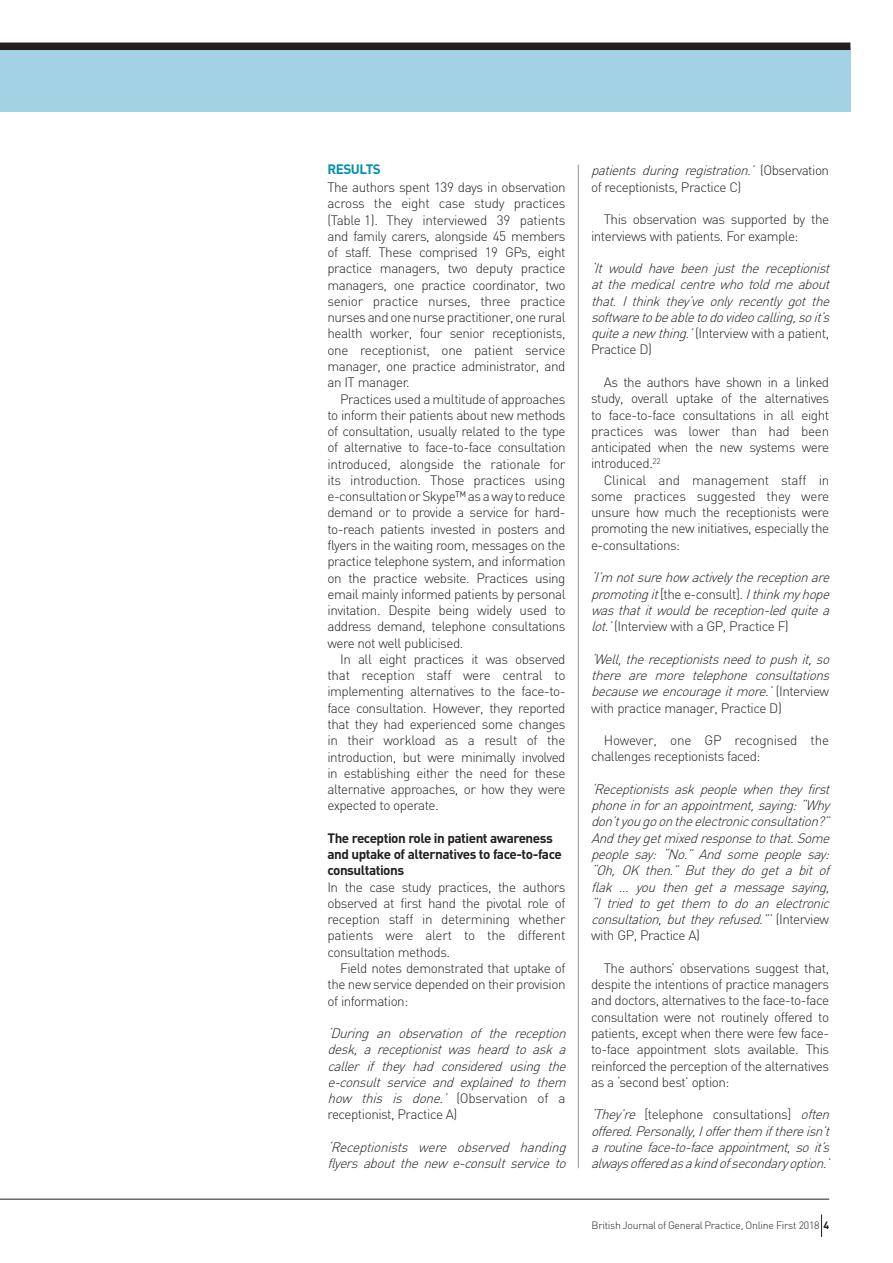
<style>
.page{position:relative;width:893px;height:1263px;background:#fff}
.page>*{position:absolute;margin:0;border:0;box-sizing:border-box;transform-origin:0 0}
.t1{font:300 13.5px/16.2px "DIN";letter-spacing:-.035em;color:#231f20;text-align:justify}
.t2{font:italic 300 13.5px/16.2px "DIN";color:#231f20}
.t3{font:700 13.5px/16.2px "DIN";letter-spacing:-.035em;color:#231f20}
.t4{font:700 13.5px "DIN";letter-spacing:-.035em;color:#008fb3}
.t5{font:300 10.5px "DIN";letter-spacing:-.025em;color:#231f20}
.s1{font-style:normal}
.s2{font-style:italic}
.s3{font-weight:700}
</style>
<div class="page">
<div style="left:0;top:48px;width:850px;height:64px;background:#a2d2e3"></div>
<div style="left:0;top:43px;width:850px;height:7px;background:#231f20"></div>
<hr style="left:578px;top:165px;width:1px;height:1003px;background:#939598">
<svg style="left:821px;top:1214px;width:1px;height:23px"></svg>
<hr style="left:0;top:1199px;width:829px;height:1px;background:#231f20">
<p class="t4" style="left:327px;top:161px;width:55px">RESULTS</p>
<p class="t1" style="left:327px;top:179px;width:240px">The authors spent 139 days in observation across the eight case study practices (Table 1). They interviewed 39 patients and family carers, alongside 45 members of staff. These comprised 19 GPs, eight practice managers, two deputy practice managers, one practice coordinator, two senior practice nurses, three practice nurses and one nurse practitioner, one rural health worker, four senior receptionists, one receptionist, one patient service manager, one practice administrator, and an IT manager.</p>
<p class="t1" style="left:327px;top:390px;width:240px;text-indent:13px">Practices used a multitude of approaches to inform their patients about new methods of consultation, usually related to the type of alternative to face-to-face consultation introduced, alongside the rationale for its introduction. Those practices using e-consultation or Skype™ as a way to reduce demand or to provide a service for hard&shy;to-reach patients invested in posters and flyers in the waiting room, messages on the practice telephone system, and information on the practice website. Practices using email mainly informed patients by personal invitation. Despite being widely used to address demand, telephone consultations were not well publicised.</p>
<p class="t1" style="left:327px;top:651px;width:240px;text-indent:13px">In all eight practices it was observed that reception staff were central to implementing alternatives to the face-to&shy;face consultation. However, they reported that they had experienced some changes in their workload as a result of the introduction, but were minimally involved in establishing either the need for these alternative approaches, or how they were expected to operate.</p>
<p class="t3" style="left:327px;top:829px;width:236px">The reception role in patient awareness and uptake of alternatives to face-to-face consultations</p>
<p class="t1" style="left:327px;top:878px;width:240px">In the case study practices, the authors observed at first hand the pivotal role of reception staff in determining whether patients were alert to the different consultation methods.</p>
<p class="t1" style="left:327px;top:960px;width:240px;text-indent:13px">Field notes demonstrated that uptake of the new service depended on their provision of information:</p>
<p class="t2" style="left:327px;top:1025px;width:244px">‘During an observation of the reception desk, a receptionist was heard to ask a caller if they had considered using the e-consult service and explained to them how this is done.’ <span class="s1">(Observation of a receptionist, Practice A)</span></p>
<p class="t2" style="left:327px;top:1139px;width:244px">‘Receptionists were observed handing flyers about the new e-consult service to</p>
<p class="t1" style="left:591px;top:162px;width:240px"><span class="s2">patients during registration.’</span> ( O b s e rv a t i o n of receptionists, Practice C)</p>
<p class="t1" style="left:591px;top:211px;width:240px;text-indent:13px">This observation was supported by the interviews with patients. For example:</p>
<p class="t2" style="left:591px;top:260px;width:244px">‘It would have been just the receptionist atthemedicalcentrewhotoldmeabout that. I think they’ve only recently got the softwaretobeabletodovideocalling,soit’s quiteanew thing.’<span class="s1">(Interview with a patient, Practice D)</span></p>
<p class="t1" style="left:591px;top:374px;width:240px;text-indent:13px">As the authors have shown in a linked study, overall uptake of the alternatives to face-to-face consultations in all eight practices was lower than had been anticipated when the new systems were introduced.<sup>22</sup></p>
<p class="t1" style="left:591px;top:472px;width:240px;text-indent:13px">Clinical and management staff in some practices suggested they were unsure how much the receptionists were promoting the new initiatives, especially the e-consultations:</p>
<p class="t2" style="left:591px;top:569px;width:244px;text-align:justify">‘I’m notsurehow activelythereceptionare promotingit<span class="s1">[ t h e e - c o n s u l t ]</span> .Ithinkmyhope wasthatitwouldbereception-ledquitea lot.’<span class="s1">(Interview with a GP, Practice F)</span></p>
<p class="t2" style="left:591px;top:651px;width:244px">‘Well,thereceptionistsneedtopushit,so there are more telephone consultations becauseweencourageitmore.’<span class="s1">( I n t e rv i e w with practice manager, Practice D)</span></p>
<p class="t1" style="left:591px;top:732px;width:240px;text-indent:13px">However, one GP recognised the challenges receptionists faced:</p>
<p class="t2" style="left:591px;top:781px;width:244px">‘Receptionists ask people when they first phoneinforanappointment,saying:“Why don’tyougoontheelectronicconsultation?” Andtheygetmixedresponsetothat.Some people say: “No.” And some people say: “Oh, OK then.” But they do get a bit of flak … you then get a message saying, “I tried to get them to do an electronic consultation,buttheyrefused.”’<span class="s1">( I n t e rv i e w with GP, Practice A)</span></p>
<p class="t1" style="left:591px;top:960px;width:240px;text-indent:13px">The authors’ observations suggest that, despite the intentions of practice managers and doctors, alternatives to the face-to-face consultation were not routinely offered to patients, except when there were few face&shy;to-face appointment slots available. This reinforced the perception of the alternatives as a ‘second best’ option:</p>
<p class="t2" style="left:591px;top:1106px;width:244px;text-align:justify">‘They’re <span class="s1">[telephone consultations]</span> often offered.Personally,Iofferthem ifthereisn’t aroutineface-to-faceappointment,soit’s alwaysofferedasakindofsecondaryoption.’</p>
<p class="t5" style="left:592px;top:1219px;width:239px">British Journal of General Practice, Online First 2018 <span class="s3">4</span></p>
</div>
